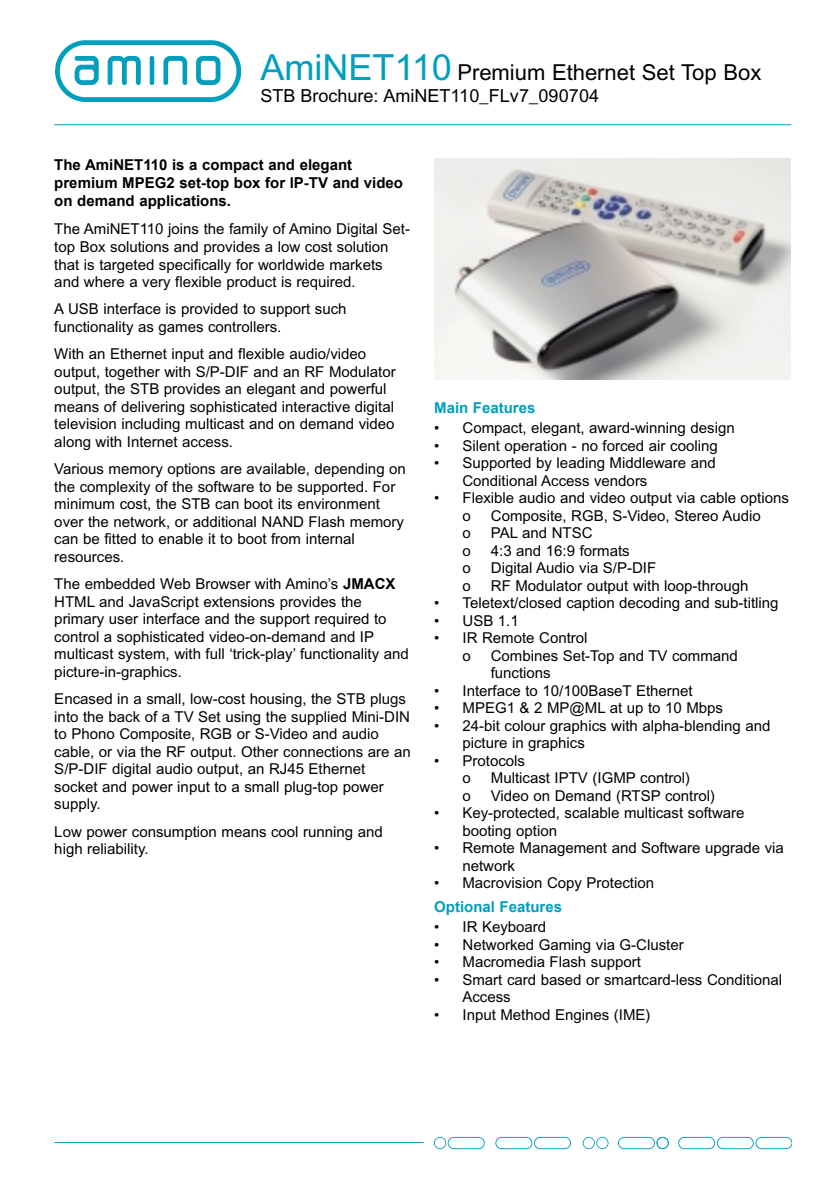
<style>
.page{position:relative;width:840px;height:1190px;background:#fff}
.page>*{position:absolute;margin:0;border:0;box-sizing:border-box;transform-origin:0 0}
.t1{font:22px "Arial";color:#000}
.t2{font:18px "Arial";color:#000}
.t3{font:15px/17.6px "Arial";color:#000}
.t4{font:700 15px/18px "Arial";color:#000}
.t5{font:700 15px "Arial";color:#009fbe}
.s1{font-size:36px;color:#009fbe}
.s2{font-weight:700}
</style>
<div class="page">
<img style="left:55px;top:40px;width:185px;height:62px">
<hr style="left:54px;top:124px;width:737px;height:1px;background:#009fbe">
<img style="left:434px;top:159px;width:357px;height:220px">
<svg style="left:678px;top:1137px;width:113px;height:12px"></svg>
<svg style="left:495px;top:1137px;width:76px;height:12px"></svg>
<svg style="left:434px;top:1137px;width:51px;height:12px"></svg>
<svg style="left:618px;top:1137px;width:51px;height:12px"></svg>
<svg style="left:583px;top:1137px;width:26px;height:12px"></svg>
<hr style="left:54px;top:1142px;width:370px;height:1px;background:#009fbe">
<h1 class="t1" style="left:260px;top:64px;width:502px"><span class="s1">AmiNET110</span> Premium Ethernet Set Top Box</h1>
<p class="t2" style="left:260px;top:89px;width:340px">STB Brochure: AmiNET110_FLv7_090704</p>
<p class="t4" style="left:54px;top:155px;width:350px">The AmiNET110 is a compact and elegant premium MPEG2 set-top box for IP-TV and video on demand applications.</p>
<p class="t3" style="left:54px;top:222px;width:357px">The AmiNET110 joins the family of Amino Digital Set&shy;top Box solutions and provides a low cost solution that is targeted specifically for worldwide markets and where a very flexible product is required.</p>
<p class="t3" style="left:54px;top:302px;width:294px">A USB interface is provided to support such functionality as games controllers.</p>
<p class="t3" style="left:54px;top:347px;width:343px">With an Ethernet input and flexible audio/video output, together with S/P-DIF and an RF Modulator output, the STB provides an elegant and powerful means of delivering sophisticated interactive digital television including multicast and on demand video along with Internet access.</p>
<p class="t3" style="left:54px;top:462px;width:353px">Various memory options are available, depending on the complexity of the software to be supported. For minimum cost, the STB can boot its environment over the network, or additional NAND Flash memory can be fitted to enable it to boot from internal resources.</p>
<p class="t3" style="left:54px;top:577px;width:356px">The embedded Web Browser with Amino’s <span class="s2">JMACX </span>HTML and JavaScript extensions provides the primary user interface and the support required to control a sophisticated video-on-demand and IP multicast system, with full ‘trick-play’ functionality and picture-in-graphics.</p>
<p class="t3" style="left:54px;top:692px;width:358px">Encased in a small, low-cost housing, the STB plugs into the back of a TV Set using the supplied Mini-DIN to Phono Composite, RGB or S-Video and audio cable, or via the RF output. Other connections are an S/P-DIF digital audio output, an RJ45 Ethernet socket and power input to a small plug-top power supply.</p>
<p class="t3" style="left:54px;top:824px;width:330px">Low power consumption means cool running and high reliability.</p>
<p class="t5" style="left:434px;top:399px;width:103px">Main Features</p>
<p class="t3" style="left:434px;top:421px;width:302px">• Compact, elegant, award-winning design</p>
<p class="t3" style="left:434px;top:438px;width:285px">• Silent operation - no forced air cooling</p>
<p class="t3" style="left:462px;top:456px;width:255px;text-indent:-28px">• Supported by leading Middleware and<br>Conditional Access vendors</p>
<p class="t3" style="left:463px;top:491px;width:328px;text-indent:-28px">• Flexible audio and video output via cable options o</p>
<p class="t3" style="left:491px;top:508px;width:271px">Composite, RGB, S-Video, Stereo Audio</p>
<p class="t3" style="left:463px;top:526px;width:10px">o</p>
<p class="t3" style="left:491px;top:526px;width:103px">PAL and NTSC</p>
<p class="t3" style="left:463px;top:543px;width:10px">o</p>
<p class="t3" style="left:491px;top:543px;width:140px">4:3 and 16:9 formats</p>
<p class="t3" style="left:463px;top:561px;width:10px">o</p>
<p class="t3" style="left:491px;top:561px;width:167px">Digital Audio via S/P-DIF</p>
<p class="t3" style="left:463px;top:578px;width:10px">o</p>
<p class="t3" style="left:491px;top:578px;width:259px">RF Modulator output with loop-through</p>
<p class="t3" style="left:434px;top:596px;width:346px">• Teletext/closed caption decoding and sub-titling</p>
<p class="t3" style="left:434px;top:613px;width:86px">• USB 1.1</p>
<p class="t3" style="left:463px;top:631px;width:127px;text-indent:-28px">• IR Remote Control o</p>
<p class="t3" style="left:491px;top:648px;width:249px">Combines Set-Top and TV command functions</p>
<p class="t3" style="left:434px;top:683px;width:260px">• Interface to 10/100BaseT Ethernet</p>
<p class="t3" style="left:434px;top:701px;width:290px">• MPEG1 &amp; 2 MP@ML at up to 10 Mbps</p>
<p class="t3" style="left:462px;top:718px;width:310px;text-indent:-28px">• 24-bit colour graphics with alpha-blending and picture in graphics</p>
<p class="t3" style="left:463px;top:753px;width:64px;text-indent:-28px">• Protocols o</p>
<p class="t3" style="left:491px;top:771px;width:201px">Multicast IPTV (IGMP control)</p>
<p class="t3" style="left:463px;top:788px;width:10px">o</p>
<p class="t3" style="left:491px;top:788px;width:226px">Video on Demand (RTSP control)</p>
<p class="t3" style="left:462px;top:806px;width:284px;text-indent:-28px">• Key-protected, scalable multicast software booting option</p>
<p class="t3" style="left:462px;top:841px;width:323px;text-indent:-28px">• Remote Management and Software upgrade via network</p>
<p class="t3" style="left:434px;top:876px;width:222px">• Macrovision Copy Protection</p>
<p class="t5" style="left:434px;top:898px;width:129px">Optional Features</p>
<p class="t3" style="left:434px;top:920px;width:114px">• IR Keyboard</p>
<p class="t3" style="left:434px;top:937px;width:251px">• Networked Gaming via G-Cluster</p>
<p class="t3" style="left:434px;top:955px;width:208px">• Macromedia Flash support</p>
<p class="t3" style="left:462px;top:972px;width:321px;text-indent:-28px">• Smart card based or smartcard-less Conditional<br>Access</p>
<p class="t3" style="left:434px;top:1007px;width:218px">• Input Method Engines (IME)</p>
</div>
